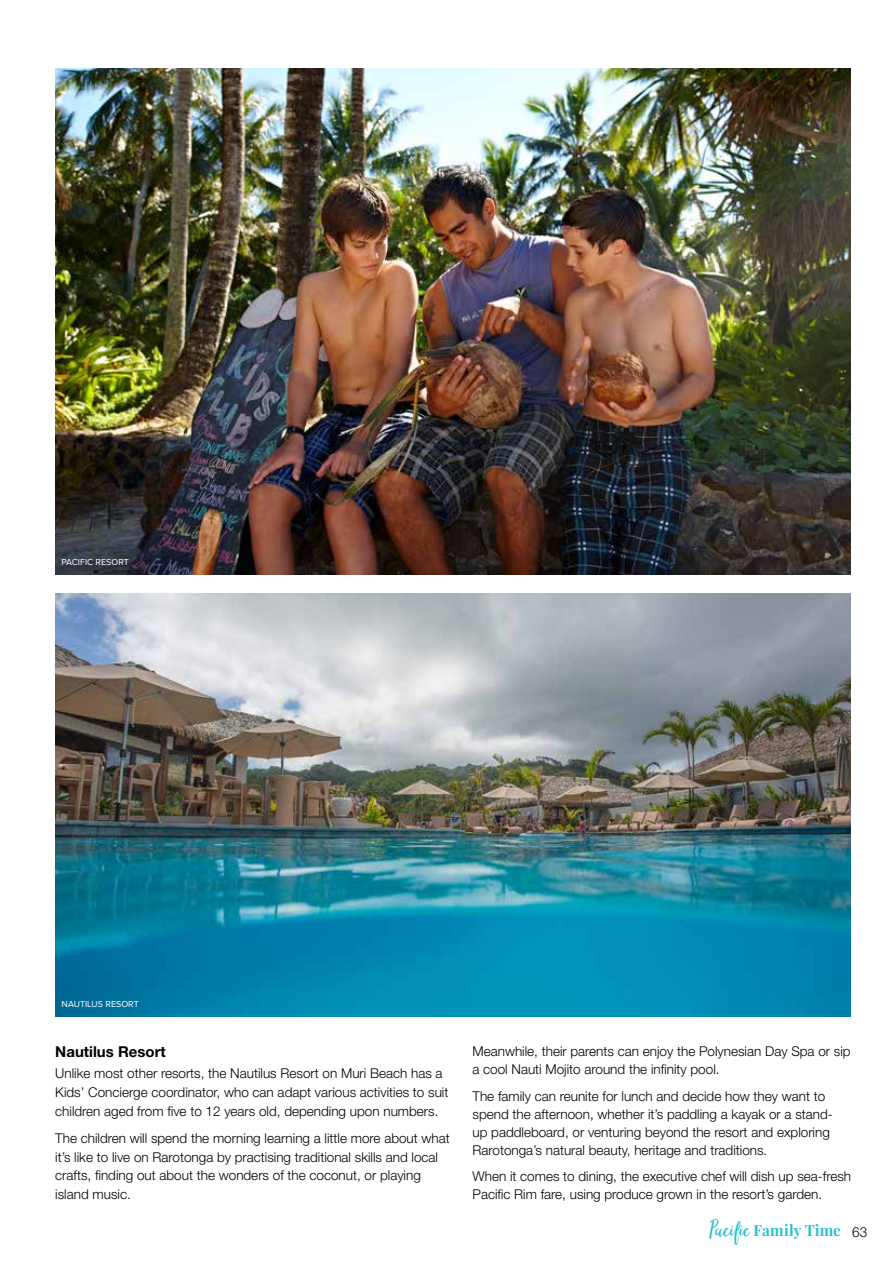
<style>
.page{position:relative;width:893px;height:1263px;background:#fff}
.page>*{position:absolute;margin:0;border:0;box-sizing:border-box;transform-origin:0 0}
.t1{font:700 15.45px "Playfair Display";letter-spacing:.01em;color:#28c0d0}
.t2{font:700 15px "Helvetica Neue LT Std";color:#000}
.t3{font:300 13.5px/18.8px "Helvetica Neue LT Std";color:#000}
.t4{font:9px "Proxima Nova";color:#fff}
.s1{font-family:"Hello Beautiful";font-weight:400;font-size:27.75px}
</style>
<div class="page">
<img style="left:55px;top:593px;width:795px;height:424px">
<img style="left:55px;top:68px;width:795px;height:507px">
<p class="t4" style="left:62px;top:557px;width:69px">PACIFIC RESORT</p>
<p class="t4" style="left:62px;top:999px;width:79px">NAUTILUS RESORT</p>
<p class="t2" style="left:55px;top:1042px;width:112px">Nautilus Resort</p>
<p class="t3" style="left:55px;top:1064px;width:395px">Unlike most other resorts, the Nautilus Resort on Muri Beach has a<br>Kids’ Concierge coordinator, who can adapt various activities to suit children aged from five to 12 years old, depending upon numbers.</p>
<p class="t3" style="left:55px;top:1128px;width:396px">The children will spend the morning learning a little more about what it’s like to live on Rarotonga by practising traditional skills and local crafts, finding out about the wonders of the coconut, or playing island music.</p>
<p class="t3" style="left:472px;top:1042px;width:380px;line-height:18px">Meanwhile, their parents can enjoy the Polynesian Day Spa or sip a cool Nauti Mojito around the infinity pool.</p>
<p class="t3" style="left:472px;top:1086px;width:362px;line-height:18px">The family can reunite for lunch and decide how they want to spend the afternoon, whether it’s paddling a kayak or a stand&shy;up paddleboard, or venturing beyond the resort and exploring Rarotonga’s natural beauty, heritage and traditions.</p>
<p class="t3" style="left:472px;top:1167px;width:380px;line-height:18px">When it comes to dining, the executive chef will dish up sea-fresh<br>Pacific Rim fare, using produce grown in the resort’s garden.</p>
<p class="t1" style="left:709px;top:1220px;width:160px"><span class="s1">Pacific</span> Family Time <sub>63</sub></p>
</div>
